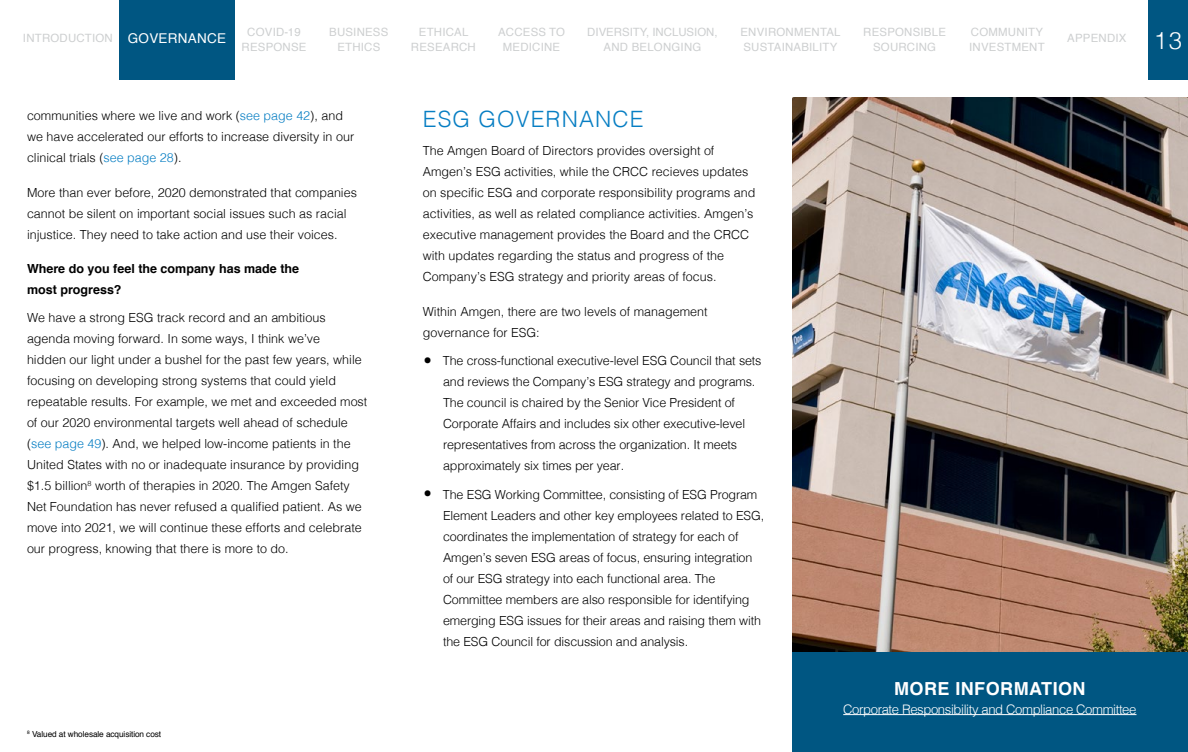
<style>
.page{position:relative;width:1188px;height:752px;background:#fff}
.page>*{position:absolute;margin:0;border:0;box-sizing:border-box;transform-origin:0 0}
.t1{font:300 24px "Helvetica";color:#fff}
.t2{font:300 22.5px "Helvetica";letter-spacing:.05em;color:#077ec3}
.t3{font:700 18px "Helvetica";letter-spacing:.025em;color:#fff}
.t4{font:300 13.2px "Helvetica";letter-spacing:-.03em;color:#fff}
.t5{font:300 12.6px/21px "Helvetica";color:#000}
.t6{font:700 12.6px/21px "Helvetica";color:#000}
.t7{font:11.4px/15px "Helvetica";letter-spacing:.02em;color:#cdcfd0;text-align:center}
.t8{font:11.4px/15px "Helvetica";color:#cdcfd0;text-align:center}
.t9{font:8.25px "Helvetica";letter-spacing:-.01em;color:#000}
.s1{font-size:13.5px;color:#fff}
.s2{color:#077ec3}
.s3{font-weight:400;font-size:27px}
</style>
<div class="page">
<img style="left:792px;top:97px;width:396px;height:555px">
<div style="left:792px;top:652px;width:396px;height:100px;background:#005682"></div>
<hr style="left:843px;top:714px;width:293px;height:1px;background:#fff">
<div style="left:1148px;top:0;width:40px;height:79px;background:#005682"></div>
<div style="left:119px;top:0;width:116px;height:79px;background:#005682"></div>
<p class="t7" style="left:23px;top:31px;width:205px">INTRODUCTION <span class="s1">GOVERNANCE</span></p>
<p class="t7" style="left:242px;top:25px;width:66px">COVID-19<br>RESPONSE</p>
<p class="t7" style="left:411px;top:25px;width:66px">ETHICAL<br>RESEARCH</p>
<p class="t7" style="left:329px;top:25px;width:61px">BUSINESS<br>ETHICS</p>
<p class="t7" style="left:498px;top:25px;width:68px">ACCESS TO<br>MEDICINE</p>
<p class="t7" style="left:863px;top:25px;width:84px">RESPONSIBLE<br>SOURCING</p>
<p class="t7" style="left:969px;top:25px;width:77px;text-align:left">COMMUNITY<br>INVESTMENT</p>
<p class="t7" style="left:1067px;top:31px;width:61px">APPENDIX</p>
<p class="t8" style="left:587px;top:25px;width:132px">DIVERSITY, INCLUSION,<br>AND BELONGING</p>
<p class="t7" style="left:740px;top:25px;width:102px;text-align:left">ENVIRONMENTAL<br>SUSTAINABILITY</p>
<h1 class="t1" style="left:1154px;top:20px;width:30px">13</h1>
<p class="t5" style="left:27px;top:104px;width:329px">communities where we live and work (<span class="s2">see page 42</span>), and we have accelerated our efforts to increase diversity in our clinical trials (<span class="s2">see page 28</span>).</p>
<p class="t5" style="left:27px;top:181px;width:331px">More than ever before, 2020 demonstrated that companies cannot be silent on important social issues such as racial injustice. They need to take action and use their voices.</p>
<p class="t6" style="left:27px;top:258px;width:274px">Where do you feel the company has made the most progress?</p>
<p class="t5" style="left:27px;top:306px;width:342px">We have a strong ESG track record and an ambitious agenda moving forward. In some ways, I think we’ve<br>hidden our light under a bushel for the past few years, while focusing on developing strong systems that could yield repeatable results. For example, we met and exceeded most of our 2020 environmental targets well ahead of schedule (<span class="s2">see page 49</span>). And, we helped low-income patients in the United States with no or inadequate insurance by providing $1.5 billion<sup>8</sup> worth of therapies in 2020. The Amgen Safety Net Foundation has never refused a qualified patient. As we move into 2021, we will continue these efforts and celebrate our progress, knowing that there is more to do.</p>
<p class="t9" style="left:27px;top:727px;width:136px"><sup>8</sup> Valued at wholesale acquisition cost</p>
<h2 class="t2" style="left:423px;top:100px;width:222px">ESG GOVERNANCE</h2>
<p class="t5" style="left:423px;top:139px;width:334px">The Amgen Board of Directors provides oversight of Amgen’s ESG activities, while the CRCC recieves updates on specific ESG and corporate responsibility programs and activities, as well as related compliance activities. Amgen’s executive management provides the Board and the CRCC with updates regarding the status and progress of the Company’s ESG strategy and priority areas of focus.</p>
<p class="t5" style="left:423px;top:300px;width:286px">Within Amgen, there are two levels of management governance for ESG:</p>
<p class="t5" style="left:443px;top:349px;width:320px;text-indent:-20px"><span class="s3">•</span> The cross-functional executive-level ESG Council that sets and reviews the Company’s ESG strategy and programs.<br>The council is chaired by the Senior Vice President of Corporate Affairs and includes six other executive-level representatives from across the organization. It meets approximately six times per year.</p>
<p class="t5" style="left:443px;top:483px;width:323px;text-indent:-20px"><span class="s3">•</span> The ESG Working Committee, consisting of ESG Program Element Leaders and other key employees related to ESG, coordinates the implementation of strategy for each of Amgen’s seven ESG areas of focus, ensuring integration of our ESG strategy into each functional area. The Committee members are also responsible for identifying emerging ESG issues for their areas and raising them with the ESG Council for discussion and analysis.</p>
<h3 class="t3" style="left:894px;top:674px;width:193px">MORE INFORMATION</h3>
<p class="t4" style="left:843px;top:697px;width:295px">Corporate Responsibility and Compliance Committee</p>
</div>
